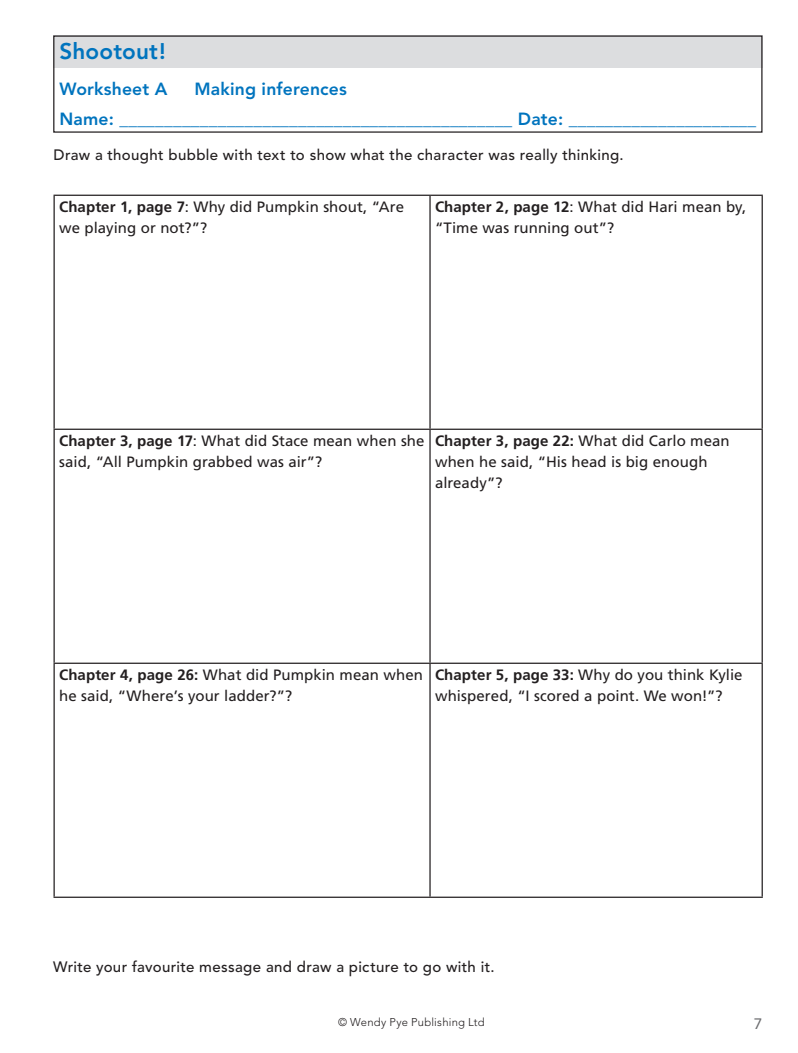
<style>
.page{position:relative;width:798px;height:1053px;background:#fff}
.page>*{position:absolute;margin:0;border:0;box-sizing:border-box;transform-origin:0 0}
.t1{font:800 22.5px "Avenir";letter-spacing:.01em;color:#0074be}
.t2{font:800 17.5px/29.6px "Avenir";letter-spacing:.01em;color:#0074be}
.t3{font:15px/21.2px "Frutiger";letter-spacing:.005em;color:#231f20}
.t4{font:500 15px "Avenir";letter-spacing:.02em;color:#231f20}
.t5{font:15px "Avenir";color:#6c6d70;scale:1.05 1}
.t6{font:300 11.25px "Avenir";letter-spacing:.02em;color:#231f20}
.s1{font-weight:700}
</style>
<div class="page">
<div style="left:53px;top:35px;width:708px;height:33px;background:#dcdddf"></div>
<div style="left:53px;top:35px;width:709px;height:98px;border:1px solid #231f20"></div>
<hr style="left:53px;top:195px;width:377px;height:1px;background:#231f20">
<hr style="left:53px;top:196px;width:2px;height:232px;background:#231f20">
<hr style="left:430px;top:195px;width:332px;height:1px;background:#231f20">
<hr style="left:429px;top:196px;width:1px;height:232px;background:#231f20">
<hr style="left:761px;top:196px;width:1px;height:232px;background:#231f20">
<hr style="left:53px;top:428px;width:377px;height:2px;background:#231f20">
<hr style="left:53px;top:430px;width:2px;height:232px;background:#231f20">
<hr style="left:430px;top:428px;width:332px;height:2px;background:#231f20">
<hr style="left:429px;top:430px;width:1px;height:232px;background:#231f20">
<hr style="left:761px;top:430px;width:1px;height:232px;background:#231f20">
<hr style="left:53px;top:662px;width:377px;height:1px;background:#231f20">
<hr style="left:53px;top:663px;width:2px;height:233px;background:#231f20">
<hr style="left:430px;top:662px;width:332px;height:1px;background:#231f20">
<hr style="left:429px;top:663px;width:1px;height:233px;background:#231f20">
<hr style="left:761px;top:663px;width:1px;height:233px;background:#231f20">
<hr style="left:53px;top:896px;width:377px;height:1px;background:#231f20">
<hr style="left:430px;top:896px;width:332px;height:1px;background:#231f20">
<h1 class="t1" style="left:59px;top:38px;width:108px">Shootout!</h1>
<p class="t2" style="left:59px;top:75px;width:110px">Worksheet A</p>
<p class="t2" style="left:59px;top:75px;width:698px;text-indent:135px">Making inferences<br>Name: ____________________________________________ Date: _____________________</p>
<p class="t4" style="left:53px;top:146px;width:571px">Draw a thought bubble with text to show what the character was really thinking.</p>
<p class="t3" style="left:59px;top:196px;width:346px"><span class="s1">Chapter 1, page 7</span>: Why did Pumpkin shout, “Are we playing or not?”?</p>
<p class="t3" style="left:435px;top:196px;width:313px"><span class="s1">Chapter 2, page 12</span>: What did Hari mean by, “Time was running out”?</p>
<p class="t3" style="left:59px;top:430px;width:367px"><span class="s1">Chapter 3, page 17</span>: What did Stace mean when she said, “All Pumpkin grabbed was air”?</p>
<p class="t3" style="left:435px;top:430px;width:296px"><span class="s1">Chapter 3, page 22:</span> What did Carlo mean when he said, “His head is big enough already”?</p>
<p class="t3" style="left:59px;top:664px;width:365px"><span class="s1">Chapter 4, page 26:</span> What did Pumpkin mean when he said, “Where’s your ladder?”?</p>
<p class="t3" style="left:435px;top:664px;width:309px"><span class="s1">Chapter 5, page 33:</span> Why do you think Kylie whispered, “I scored a point. We won!”?</p>
<p class="t4" style="left:53px;top:958px;width:443px">Write your favourite message and draw a picture to go with it.</p>
<p class="t6" style="left:338px;top:1015px;width:148px">© Wendy Pye Publishing Ltd</p>
<p class="t5" style="left:753px;top:1014px;width:10px">7</p>
</div>
